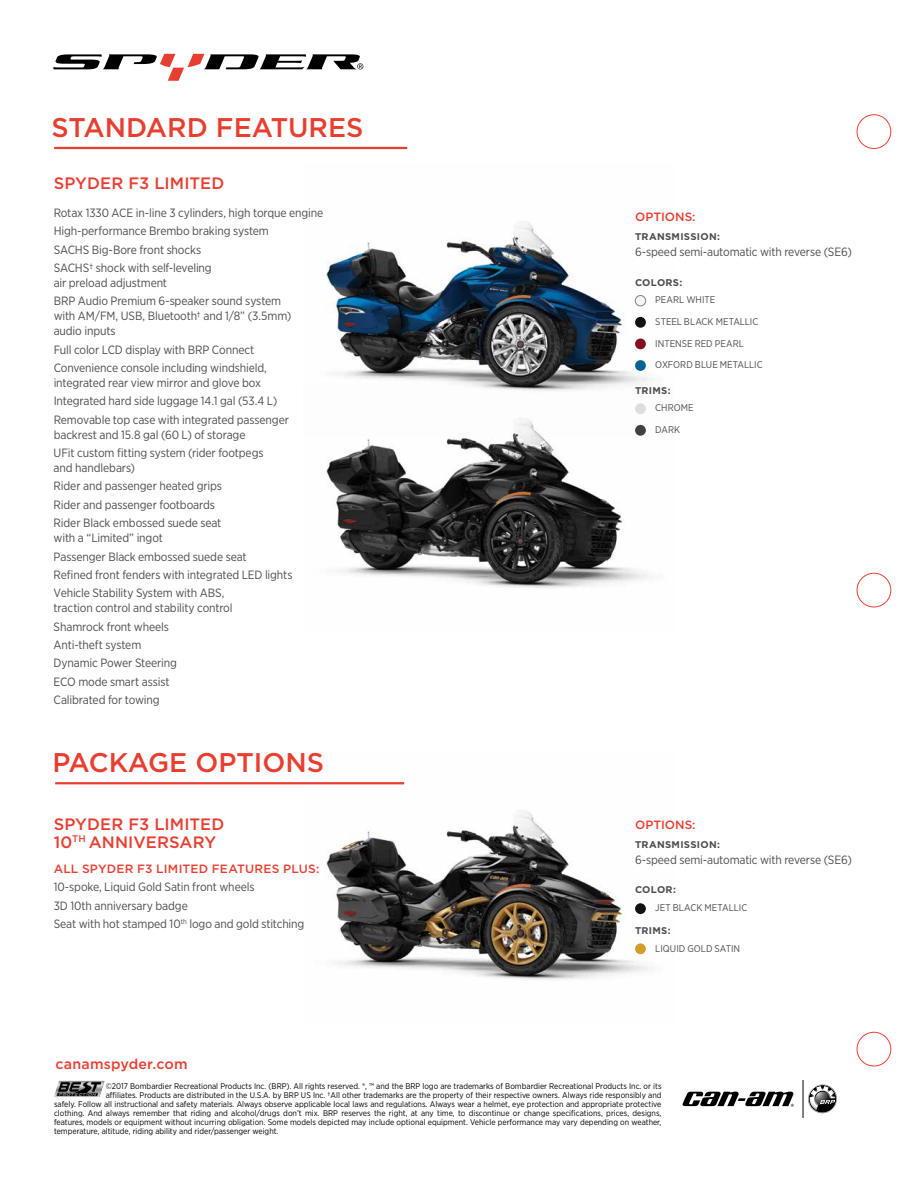
<style>
.page{position:relative;width:918px;height:1188px;background:#fff}
.page>*{position:absolute;margin:0;border:0;box-sizing:border-box;transform-origin:0 0}
.t1{font:500 27px "Gotham";color:#e83e30}
.t2{font:500 16.5px/18px "Gotham";letter-spacing:.01em;color:#e83e30}
.t3{font:500 14.25px "Gotham";letter-spacing:.015em;color:#e83e30}
.t4{font:12px/18.3px "Gotham Narrow";letter-spacing:-.01em;color:#4d4d4f}
.t5{font:500 12px "Gotham";letter-spacing:.01em;color:#e83e30}
.t6{font:9.75px "Gotham Narrow";color:#4d4d4f}
.t7{font:700 9.75px "Gotham";letter-spacing:.03em;color:#4d4d4f}
.t8{font:8.25px "Gotham Narrow";color:#000}
</style>
<div class="page">
<img style="left:326px;top:436px;width:323px;height:153px">
<hr style="left:803px;top:1080px;width:1px;height:38px;background:#000">
<svg style="left:808px;top:1084px;width:29px;height:30px"></svg>
<svg style="left:683px;top:1091px;width:111px;height:16px"></svg>
<svg style="left:53px;top:54px;width:310px;height:27px"></svg>
<img style="left:54px;top:1081px;width:48px;height:16px">
<img style="left:326px;top:221px;width:323px;height:215px">
<img style="left:303px;top:782px;width:346px;height:198px">
<hr style="left:54px;top:147px;width:353px;height:2px;background:#e83e30">
<div style="left:635px;top:296px;width:11px;height:10px;background:#f8f5ee;border-radius:50%"></div>
<div style="left:635px;top:295px;width:11px;height:11px;border:1px solid #808285;border-radius:50%"></div>
<div style="left:635px;top:317px;width:11px;height:11px;background:#111313;border-radius:50%"></div>
<div style="left:635px;top:339px;width:11px;height:10px;background:#850e23;border-radius:50%"></div>
<div style="left:635px;top:360px;width:11px;height:11px;background:#076198;border-radius:50%"></div>
<div style="left:635px;top:403px;width:11px;height:11px;background:#dcddde;border-radius:50%"></div>
<div style="left:635px;top:425px;width:11px;height:11px;background:#414042;border-radius:50%"></div>
<div style="left:635px;top:903px;width:11px;height:11px;background:#111313;border-radius:50%"></div>
<div style="left:635px;top:943px;width:11px;height:11px;background:#d39f29;border-radius:50%"></div>
<hr style="left:55px;top:782px;width:349px;height:2px;background:#e83e30">
<div style="left:857px;top:115px;width:34px;height:34px;border:1px solid #ef4135;border-radius:50%"></div>
<div style="left:857px;top:573px;width:34px;height:34px;border:1px solid #ef4135;border-radius:50%"></div>
<div style="left:857px;top:1032px;width:34px;height:34px;border:1px solid #ef4135;border-radius:50%"></div>
<h1 class="t1" style="left:52px;top:112px;width:314px">STANDARD FEATURES</h1>
<h2 class="t2" style="left:54px;top:173px;width:172px">SPYDER F3 LIMITED</h2>
<p class="t4" style="left:54px;top:203px;width:271px">Rotax 1330 ACE in-line 3 cylinders, high torque engine High-performance Brembo braking system<br>SACHS Big-Bore front shocks<br>SACHS† shock with self-leveling</p>
<p class="t4" style="left:54px;top:273px;width:229px">air preload adjustment<br>BRP Audio Premium 6-speaker sound system</p>
<p class="t4" style="left:54px;top:308px;width:239px;line-height:15px">with AM/FM, USB, Bluetooth† and 1/8” (3.5mm) audio inputs</p>
<p class="t4" style="left:54px;top:340px;width:215px">Full color LCD display with BRP Connect<br>Convenience console including windshield,</p>
<p class="t4" style="left:54px;top:373px;width:237px">integrated rear view mirror and glove box<br>Integrated hard side luggage 14.1 gal (53.4 L)<br>Removable top case with integrated passenger</p>
<p class="t4" style="left:54px;top:425px;width:211px">backrest and 15.8 gal (60 L) of storage<br>UFit custom fitting system (rider footpegs</p>
<p class="t4" style="left:54px;top:459px;width:170px">and handlebars)<br>Rider and passenger heated grips<br>Rider and passenger footboards<br>Rider Black embossed suede seat</p>
<p class="t4" style="left:54px;top:529px;width:240px">with a “Limited” ingot<br>Passenger Black embossed suede seat<br>Refined front fenders with integrated LED lights Vehicle Stability System with ABS,</p>
<p class="t4" style="left:54px;top:599px;width:180px">traction control and stability control<br>Shamrock front wheels<br>Anti-theft system<br>Dynamic Power Steering<br>ECO mode smart assist<br>Calibrated for towing</p>
<h1 class="t1" style="left:52px;top:747px;width:273px">PACKAGE OPTIONS</h1>
<h2 class="t2" style="left:54px;top:814px;width:172px">SPYDER F3 LIMITED<br>10<sup>TH</sup> ANNIVERSARY</h2>
<p class="t5" style="left:54px;top:862px;width:267px">ALL SPYDER F3 LIMITED FEATURES PLUS:</p>
<p class="t4" style="left:54px;top:878px;width:252px">10-spoke, Liquid Gold Satin front wheels<br>3D 10th anniversary badge<br>Seat with hot stamped 10<sup>th</sup> logo and gold stitching</p>
<p class="t3" style="left:56px;top:1056px;width:134px">canamspyder.com</p>
<p class="t5" style="left:635px;top:210px;width:62px">OPTIONS:</p>
<p class="t7" style="left:635px;top:231px;width:87px">TRANSMISSION:</p>
<p class="t4" style="left:635px;top:242px;width:219px">6-speed semi-automatic with reverse (SE6)</p>
<p class="t7" style="left:635px;top:276px;width:49px">COLORS:</p>
<p class="t6" style="left:655px;top:294px;width:62px">PEARL WHITE</p>
<p class="t6" style="left:655px;top:316px;width:105px">STEEL BLACK METALLIC</p>
<p class="t6" style="left:655px;top:337px;width:90px">INTENSE RED PEARL</p>
<p class="t6" style="left:655px;top:359px;width:109px">OXFORD BLUE METALLIC</p>
<p class="t7" style="left:635px;top:384px;width:37px">TRIMS:</p>
<p class="t6" style="left:655px;top:402px;width:40px">CHROME</p>
<p class="t6" style="left:655px;top:424px;width:26px">DARK</p>
<p class="t5" style="left:635px;top:818px;width:62px">OPTIONS:</p>
<p class="t7" style="left:635px;top:839px;width:87px">TRANSMISSION:</p>
<p class="t4" style="left:635px;top:850px;width:219px">6-speed semi-automatic with reverse (SE6)</p>
<p class="t7" style="left:635px;top:884px;width:42px">COLOR:</p>
<p class="t6" style="left:655px;top:902px;width:94px">JET BLACK METALLIC</p>
<p class="t7" style="left:635px;top:925px;width:37px">TRIMS:</p>
<p class="t6" style="left:655px;top:942px;width:86px">LIQUID GOLD SATIN</p>
<p class="t8" style="left:106px;top:1081px;width:557px">©2017 Bombardier Recreational Products Inc. (BRP). All rights reserved. ®, ™ and the BRP logo are trademarks of Bombardier Recreational Products Inc. or its</p>
<p class="t8" style="left:106px;top:1090px;width:557px">affiliates. Products are distributed in the U.S.A. by BRP US Inc. †All other trademarks are the property of their respective owners. Always ride responsibly and</p>
<p class="t8" style="left:54px;top:1099px;width:609px">safely. Follow all instructional and safety materials. Always observe applicable local laws and regulations. Always wear a helmet, eye protection and appropriate protective</p>
<p class="t8" style="left:54px;top:1108px;width:609px">clothing. And always remember that riding and alcohol/drugs don’t mix. BRP reserves the right, at any time, to discontinue or change specifications, prices, designs,</p>
<p class="t8" style="left:54px;top:1117px;width:609px">features, models or equipment without incurring obligation. Some models depicted may include optional equipment. Vehicle performance may vary depending on weather,</p>
<p class="t8" style="left:54px;top:1126px;width:225px">temperature, altitude, riding ability and rider/passenger weight.</p>
</div>
